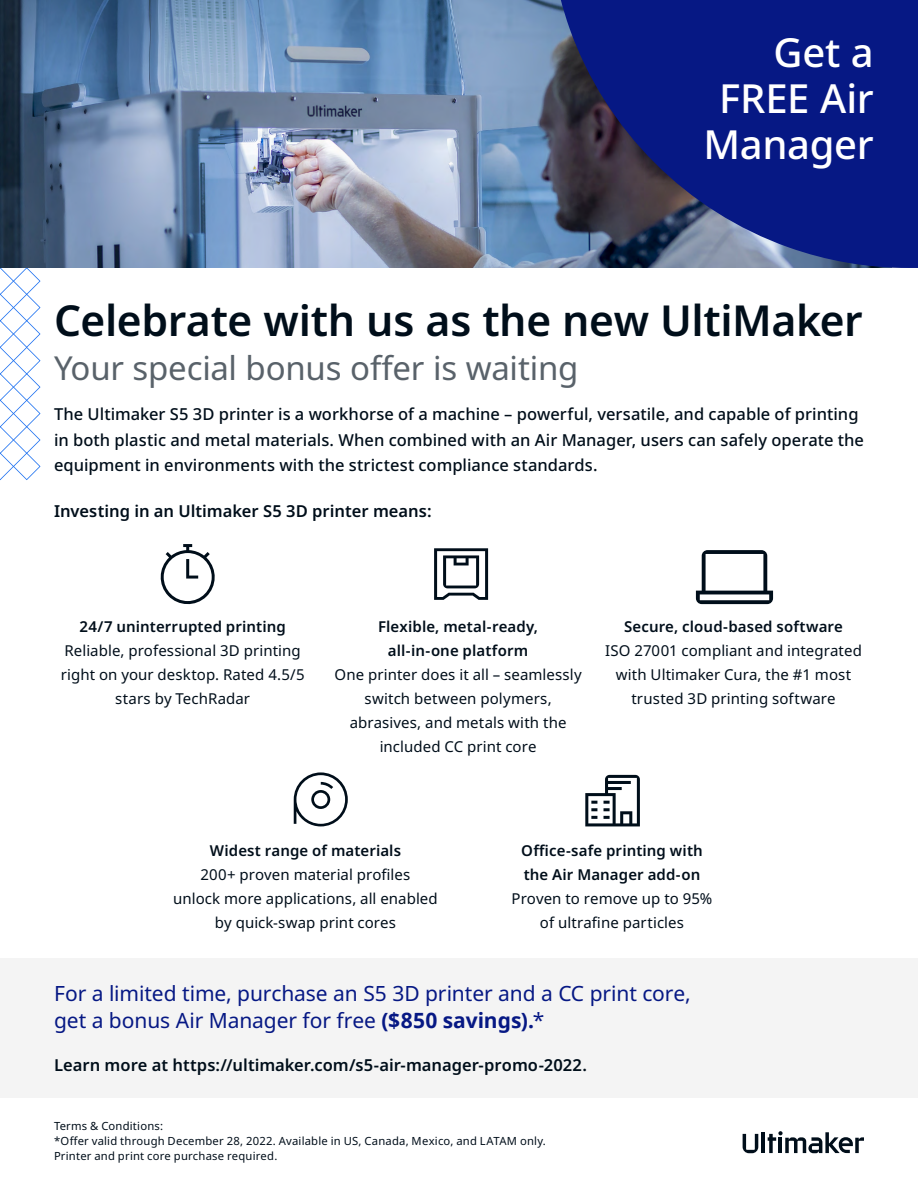
<style>
.page{position:relative;width:918px;height:1188px;background:#fff}
.page>*{position:absolute;margin:0;border:0;box-sizing:border-box;transform-origin:0 0}
.t1{font:600 42.75px "Noto Sans";letter-spacing:-.01em;color:#000e1a}
.t2{font:500 40.05px/45.8px "Noto Sans";letter-spacing:-.01em;color:#fff;text-align:right}
.t3{font:33px "Noto Sans";letter-spacing:-.01em;color:#59626a}
.t4{font:21px/27px "Noto Sans";letter-spacing:-.005em;color:#061884}
.t5{font:500 16.5px/25.5px "Noto Sans";color:#000e1a}
.t6{font:600 16.5px "Noto Sans";color:#000e1a}
.t7{font:15px/24px "Noto Sans";letter-spacing:.005em;color:#000e1a;text-align:center}
.t8{font:600 15px/24px "Noto Sans";letter-spacing:.005em;color:#000e1a}
.t9{font:11.25px/15px "Noto Sans";letter-spacing:.02em;color:#000e1a}
.s1{font-weight:700}
</style>
<div class="page">
<div style="left:0;top:958px;width:918px;height:140px;background:#f4f4f4"></div>
<svg style="left:743px;top:1134px;width:15px;height:19px"></svg>
<hr style="left:762px;top:1132px;width:3px;height:21px;background:#000e1a">
<svg style="left:768px;top:1131px;width:96px;height:22px"></svg>
<svg style="left:434px;top:548px;width:54px;height:52px"></svg>
<svg style="left:294px;top:772px;width:54px;height:55px"></svg>
<svg style="left:160px;top:544px;width:55px;height:61px"></svg>
<svg style="left:696px;top:550px;width:77px;height:54px"></svg>
<svg style="left:0;top:268px;width:41px;height:212px"></svg>
<img style="left:0;top:0;width:549px;height:268px">
<svg style="left:549px;top:0;width:369px;height:268px;background:#1c2a7a"></svg>
<div style="left:764px;top:0;width:154px;height:82px;background:#061884"></div>
<svg style="left:585px;top:775px;width:55px;height:51px"></svg>
<h2 class="t2" style="left:704px;top:31px;width:172px">Get a<br>FREE Air<br>Manager</h2>
<h1 class="t1" style="left:54px;top:290px;width:811px">Celebrate with us as the new UltiMaker</h1>
<h3 class="t3" style="left:54px;top:344px;width:526px">Your special bonus offer is waiting</h3>
<p class="t5" style="left:54px;top:402px;width:812px">The Ultimaker S5 3D printer is a workhorse of a machine – powerful, versatile, and capable of printing in both plastic and metal materials. When combined with an Air Manager, users can safely operate the equipment in environments with the strictest compliance standards.</p>
<p class="t6" style="left:54px;top:500px;width:379px">Investing in an Ultimaker S5 3D printer means:</p>
<p class="t8" style="left:79px;top:615px;width:208px">24/7 uninterrupted printing</p>
<p class="t7" style="left:61px;top:639px;width:245px">Reliable, professional 3D printing right on your desktop. Rated 4.5/5 stars by TechRadar</p>
<p class="t8" style="left:378px;top:615px;width:161px;text-align:center">Flexible, metal-ready, all-in-one platform</p>
<p class="t7" style="left:334px;top:663px;width:249px">One printer does it all – seamlessly switch between polymers, abrasives, and metals with the included CC print core</p>
<p class="t8" style="left:624px;top:615px;width:220px">Secure, cloud-based software</p>
<p class="t7" style="left:605px;top:639px;width:258px">ISO 27001 compliant and integrated with Ultimaker Cura, the #1 most trusted 3D printing software</p>
<p class="t8" style="left:210px;top:839px;width:193px">Widest range of materials</p>
<p class="t7" style="left:173px;top:863px;width:266px">200+ proven material profiles<br>unlock more applications, all enabled by quick-swap print cores</p>
<p class="t8" style="left:521px;top:839px;width:183px">Office-safe printing with the Air Manager add-on</p>
<p class="t7" style="left:512px;top:887px;width:202px">Proven to remove up to 95% of ultrafine particles</p>
<h3 class="t4" style="left:54px;top:980px;width:638px">For a limited time, purchase an S5 3D printer and a CC print core, get a bonus Air Manager for free <span class="s1">($850 savings).</span>*</h3>
<p class="t6" style="left:54px;top:1053px;width:535px">Learn more at https://ultimaker.com/s5-air-manager-promo-2022.</p>
<p class="t9" style="left:54px;top:1119px;width:493px">Terms &amp; Conditions:<br>*Offer valid through December 28, 2022. Available in US, Canada, Mexico, and LATAM only.<br>Printer and print core purchase required.</p>
</div>
